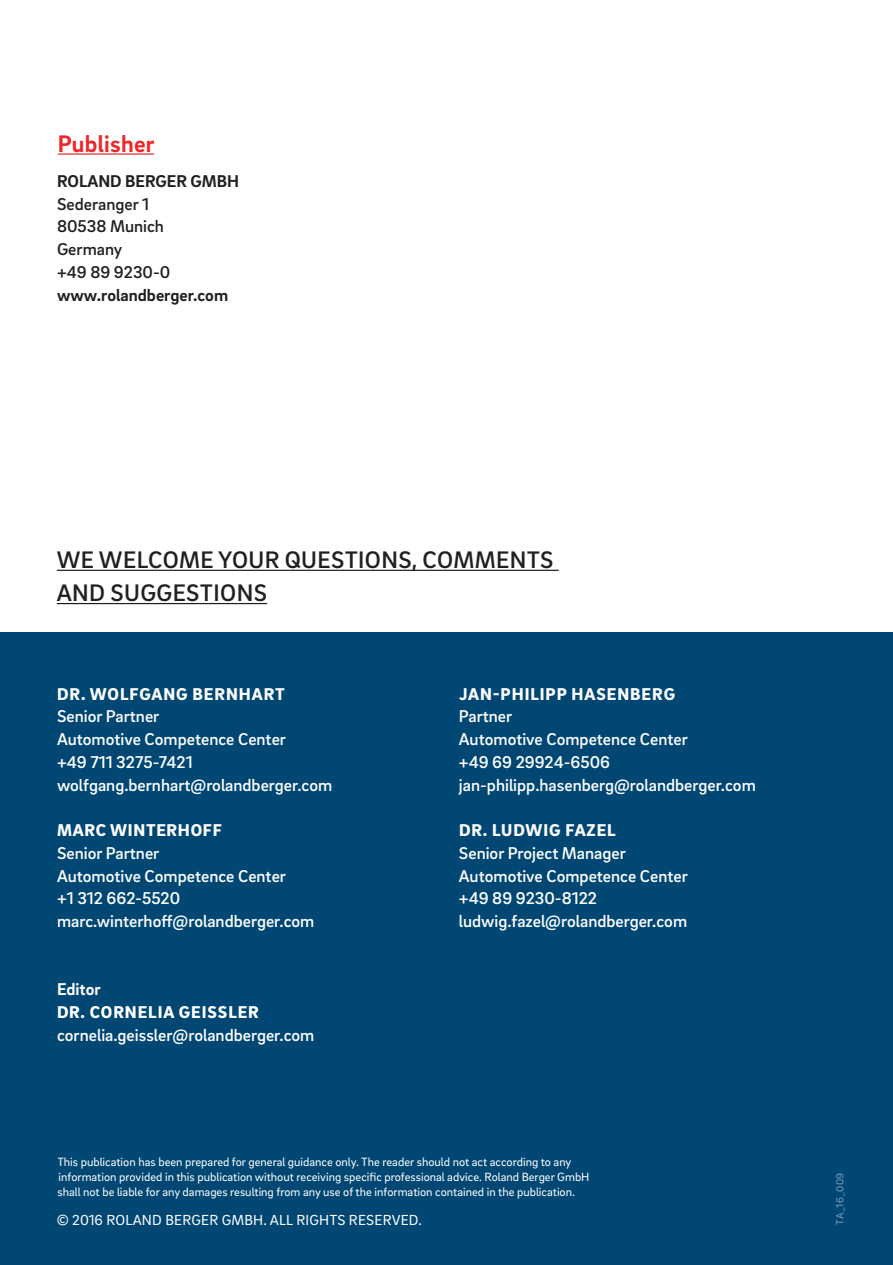
<style>
.page{position:relative;width:893px;height:1265px;background:#fff}
.page>*{position:absolute;margin:0;border:0;box-sizing:border-box;transform-origin:0 0}
.t1{font:500 24.5px/33.2px "Brix Sans";letter-spacing:.015em;color:#231f20}
.t2{font:700 24.5px "Brix Sans";letter-spacing:.01em;color:#e9292a}
.t3{font:500 17.5px/22.8px "Brix Sans";color:#fff}
.t4{font:900 17.5px "Brix Sans";letter-spacing:.055em;color:#fff}
.t5{font:500 17.5px/22.8px "Brix Sans";color:#231f20}
.t6{font:700 17.5px "Brix Sans";color:#231f20}
.t7{font:700 17.5px "Brix Sans";color:#fff}
.t8{font:14.88px "Brix Sans";letter-spacing:.015em;color:#fff}
.t9{font:12.25px/14.9px "Brix Sans";color:#fff}
.t10{font:10.5px "Brix Sans";letter-spacing:.025em;color:#7f9cbb}
</style>
<div class="page">
<div style="left:0;top:632px;width:893px;height:633px;background:#004774"></div>
<hr style="left:57px;top:570px;width:502px;height:1px;background:#231f20">
<hr style="left:57px;top:603px;width:210px;height:1px;background:#231f20">
<hr style="left:58px;top:153px;width:96px;height:2px;background:#e9292a">
<h1 class="t2" style="left:58px;top:127px;width:98px">Publisher</h1>
<p class="t6" style="left:57px;top:169px;width:183px">ROLAND BERGER GMBH</p>
<p class="t5" style="left:57px;top:192px;width:115px">Sederanger 1<br>80538 Munich<br>Germany<br>+49 89 9230-0</p>
<p class="t6" style="left:57px;top:283px;width:173px">www.rolandberger.com</p>
<h1 class="t1" style="left:57px;top:542px;width:498px">WE WELCOME YOUR QUESTIONS, COMMENTS<br>AND SUGGESTIONS</h1>
<p class="t4" style="left:57px;top:682px;width:229px">DR. WOLFGANG BERNHART</p>
<p class="t3" style="left:57px;top:704px;width:277px">Senior Partner<br>Automotive Competence Center<br>+49 711 3275-7421 wolfgang.bernhart@rolandberger.com</p>
<p class="t4" style="left:57px;top:819px;width:166px">MARC WINTERHOFF</p>
<p class="t3" style="left:57px;top:841px;width:259px">Senior Partner<br>Automotive Competence Center<br>+1 312 662-5520 marc.winterhoff@rolandberger.com</p>
<p class="t7" style="left:57px;top:978px;width:45px">Editor</p>
<p class="t4" style="left:57px;top:1001px;width:203px">DR. CORNELIA GEISSLER</p>
<p class="t3" style="left:57px;top:1023px;width:259px">cornelia.geissler@rolandberger.com</p>
<p class="t4" style="left:459px;top:682px;width:218px">JAN-PHILIPP HASENBERG</p>
<p class="t3" style="left:459px;top:704px;width:298px">Partner<br>Automotive Competence Center<br>+49 69 29924-6506 jan-philipp.hasenberg@rolandberger.com</p>
<p class="t4" style="left:459px;top:819px;width:158px">DR. LUDWIG FAZEL</p>
<p class="t3" style="left:459px;top:841px;width:230px">Senior Project Manager<br>Automotive Competence Center +49 89 9230-8122 ludwig.fazel@rolandberger.com</p>
<p class="t9" style="left:57px;top:1154px;width:534px">This publication has been prepared for general guidance only. The reader should not act according to any information provided in this publication without receiving specific professional advice. Roland Berger GmbH shall not be liable for any damages resulting from any use of the information contained in the publication.</p>
<p class="t8" style="left:57px;top:1211px;width:366px">© 2016 ROLAND BERGER GMBH. ALL RIGHTS RESERVED.</p>
<p class="t10" style="left:833px;top:1225px;width:54px;rotate:-90deg">TA_16_009</p>
</div>
